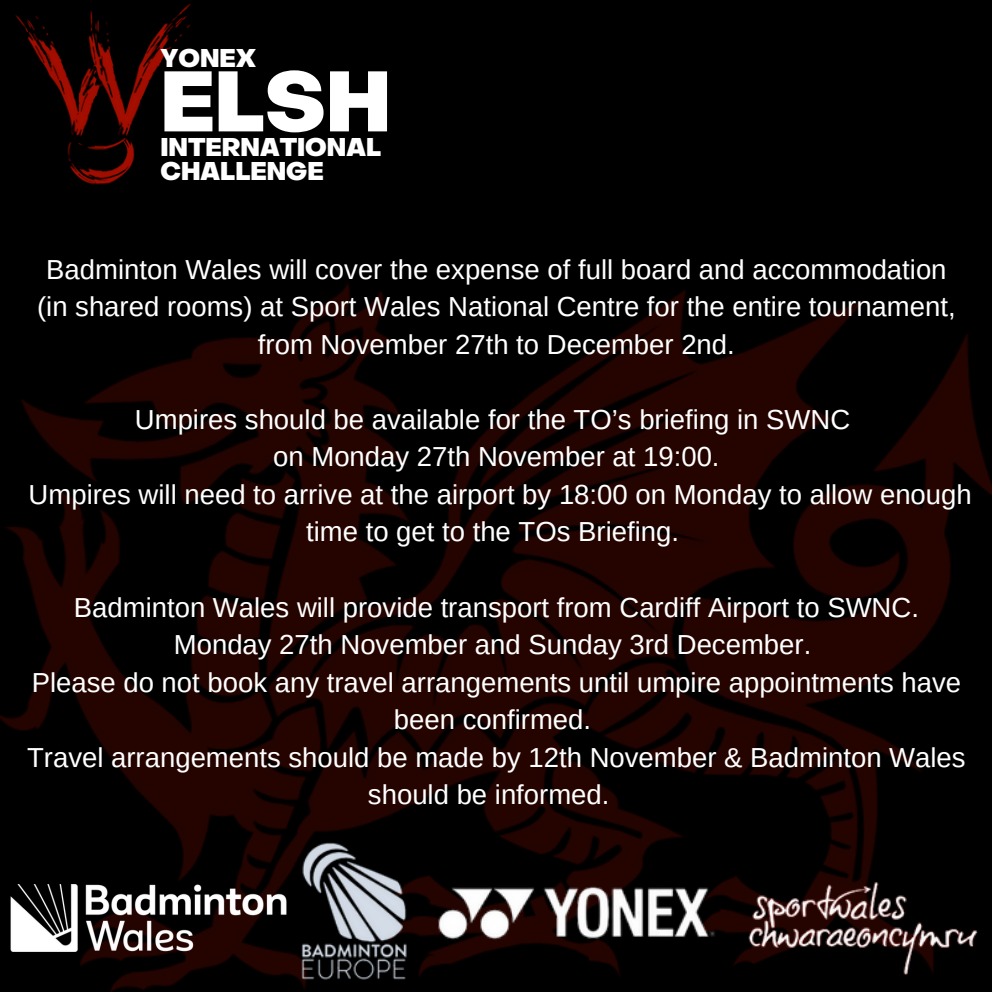
<style>
.page{position:relative;width:992px;height:992px;background:#000}
.page>*{position:absolute;margin:0;border:0;box-sizing:border-box;transform-origin:0 0}
.t1{font:800 83.75px "Object Sans";color:#fff}
.t2{font:27.5px/37.5px "Arimo";color:#fff;text-align:center}
.t3{font:800 25px "Object Sans";color:#fff}
</style>
<div class="page">
<img style="left:0;top:284px;width:992px;height:708px">
<img style="left:15px;top:3px;width:176px;height:182px">
<img style="left:747px;top:874px;width:233px;height:106px">
<img style="left:0;top:857px;width:300px;height:122px">
<img style="left:300px;top:841px;width:108px;height:139px">
<img style="left:407px;top:857px;width:334px;height:124px">
<p class="t3" style="left:160px;top:48px;width:97px">YONEX</p>
<p class="t1" style="left:160px;top:69px;width:232px">ELSH</p>
<p class="t3" style="left:160px;top:137px;width:222px">INTERNATIONAL</p>
<p class="t3" style="left:160px;top:161px;width:165px">CHALLENGE</p>
<p class="t2" style="left:46px;top:250px;width:902px">Badminton Wales will cover the expense of full board and accommodation</p>
<p class="t2" style="left:37px;top:288px;width:920px">(in shared rooms) at Sport Wales National Centre for the entire tournament,</p>
<p class="t2" style="left:258px;top:325px;width:478px">from November 27th to December 2nd.</p>
<p class="t2" style="left:135px;top:401px;width:717px">Umpires should be available for the TO’s briefing in SWNC</p>
<p class="t2" style="left:273px;top:438px;width:448px">on Monday 27th November at 19:00.</p>
<p class="t2" style="left:29px;top:476px;width:945px">Umpires will need to arrive at the airport by 18:00 on Monday to allow enough time to get to the TOs Briefing.</p>
<p class="t2" style="left:74px;top:588px;width:847px">Badminton Wales will provide transport from Cardiff Airport to SWNC.</p>
<p class="t2" style="left:174px;top:626px;width:639px">Monday 27th November and Sunday 3rd December.</p>
<p class="t2" style="left:32px;top:663px;width:931px">Please do not book any travel arrangements until umpire appointments have been confirmed.</p>
<p class="t2" style="left:27px;top:738px;width:940px">Travel arrangements should be made by 12th November &amp; Badminton Wales should be informed.</p>
</div>
